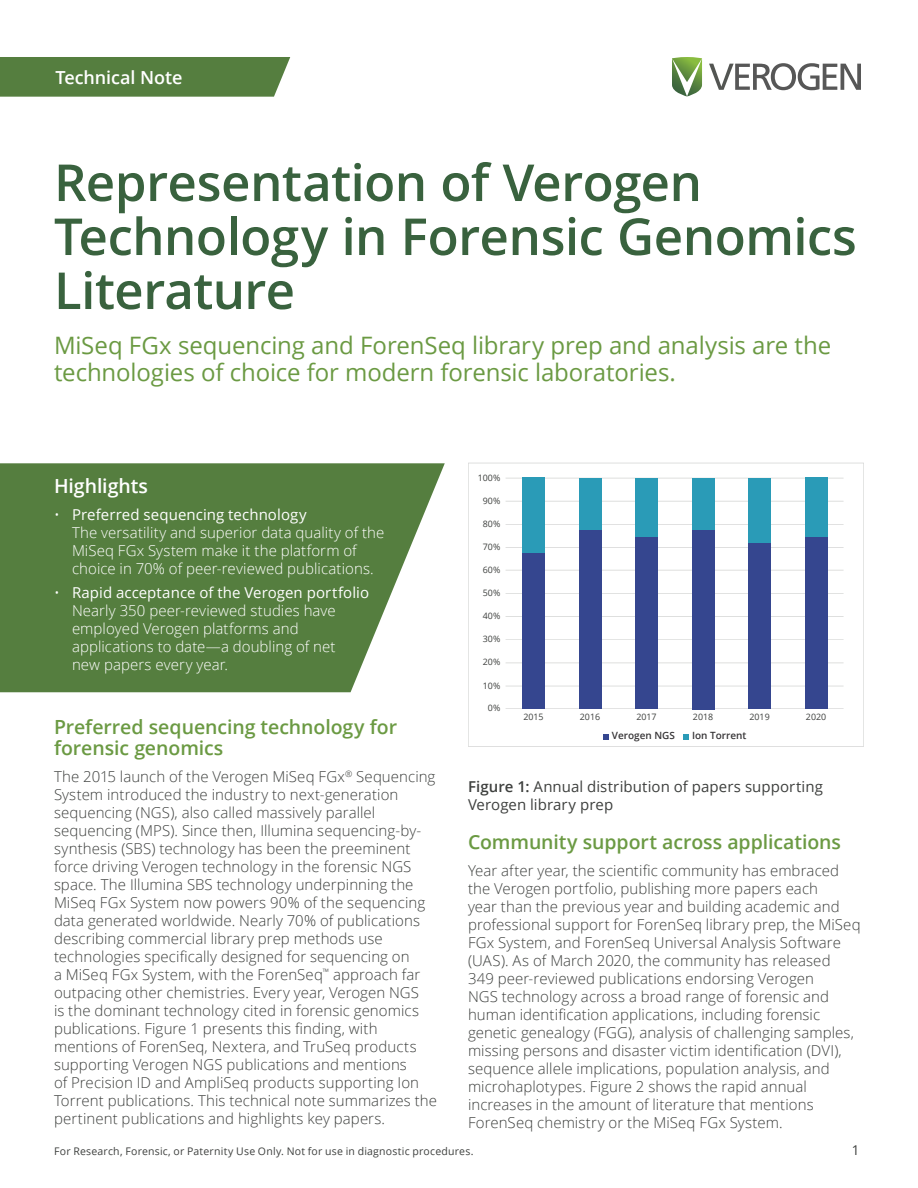
<style>
.page{position:relative;width:918px;height:1188px;background:#fff}
.page>*{position:absolute;margin:0;border:0;box-sizing:border-box;transform-origin:0 0}
.document-cover-title{font:600 51px/54px "Open Sans";letter-spacing:-.01em;color:#39623e}
.document-subtitle-gr{font:24px/27px "Open Sans";letter-spacing:-.005em;color:#6b9a43}
.section-heading-1{font:600 19.5px/21px "Open Sans";letter-spacing:-.005em;color:#6b9a43}
.section-heading-1-2{font:600 19.5px "Open Sans";letter-spacing:-.005em;color:#fff}
.section-subheading-2{font:600 18px "Open Sans";letter-spacing:-.005em;color:#fff}
.body-copy{font:300 15px/18px "Open Sans";letter-spacing:.005em;color:#3e403e}
.t1{font:300 15px/18px "Open Sans";letter-spacing:.005em;color:#fff}
.figure-caption{font:15px/18px "Open Sans";letter-spacing:.005em;color:#3e403e}
.page-number-gray{font:13.5px "Open Sans";color:#3e403e}
.footer-copy{font:10.5px "Open Sans";letter-spacing:.02em;color:#3e403e}
.t2{font:600 10.05px "Open Sans";color:#363436}
.t3{font:8.85px "Open Sans";color:#3e403e}
.s1{font-weight:400}
.s2{font-weight:600}
</style>
<div class="page">
<svg style="left:603px;top:734px;width:6px;height:5px"></svg>
<svg style="left:684px;top:734px;width:5px;height:5px"></svg>
<hr style="left:506px;top:686px;width:338px;height:1px;background:#535652">
<hr style="left:506px;top:663px;width:338px;height:1px;background:#535652">
<hr style="left:506px;top:639px;width:338px;height:1px;background:#535652">
<hr style="left:506px;top:616px;width:338px;height:1px;background:#535652">
<hr style="left:506px;top:593px;width:338px;height:1px;background:#535652">
<hr style="left:506px;top:570px;width:338px;height:1px;background:#535652">
<hr style="left:506px;top:547px;width:338px;height:1px;background:#535652">
<hr style="left:506px;top:524px;width:338px;height:1px;background:#535652">
<hr style="left:506px;top:501px;width:338px;height:1px;background:#535652">
<hr style="left:506px;top:708px;width:338px;height:1px;background:#535652">
<hr style="left:506px;top:478px;width:338px;height:1px;background:#535652">
<div style="left:522px;top:530px;width:23px;height:179px;background:#35468f"></div>
<div style="left:522px;top:478px;width:23px;height:75px;background:#2a9bb7"></div>
<div style="left:579px;top:530px;width:22px;height:179px;background:#35468f"></div>
<div style="left:579px;top:478px;width:22px;height:52px;background:#2a9bb7"></div>
<div style="left:749px;top:543px;width:22px;height:166px;background:#35468f"></div>
<div style="left:749px;top:478px;width:22px;height:64px;background:#2a9bb7"></div>
<div style="left:635px;top:478px;width:23px;height:64px;background:#2a9bb7"></div>
<div style="left:635px;top:538px;width:23px;height:171px;background:#35468f"></div>
<div style="left:692px;top:478px;width:22px;height:75px;background:#2a9bb7"></div>
<div style="left:692px;top:530px;width:22px;height:179px;background:#35468f"></div>
<div style="left:805px;top:478px;width:22px;height:64px;background:#2a9bb7"></div>
<div style="left:805px;top:537px;width:22px;height:172px;background:#35468f"></div>
<svg style="left:709px;top:63px;width:152px;height:27px"></svg>
<svg style="left:672px;top:57px;width:30px;height:39px"></svg>
<svg style="left:0;top:463px;width:445px;height:229px;background:#668b52"></svg>
<div style="left:0;top:57px;width:290px;height:40px;background:#557e3f"></div>
<p class="section-subheading-2" style="left:56px;top:65px;width:128px">Technical Note</p>
<p class="document-cover-title" style="left:54px;top:154px;width:804px">Representation of Verogen<br>Technology in Forensic Genomics<br>Literature</p>
<p class="document-subtitle-gr" style="left:54px;top:331px;width:779px">MiSeq FGx sequencing and ForenSeq library prep and analysis are the technologies of choice for modern forensic laboratories.</p>
<p class="section-heading-1-2" style="left:54px;top:473px;width:96px">Highlights</p>
<p class="t1" style="left:72px;top:505px;width:314px;text-indent:-18px">• <span class="s1">Preferred sequencing technology<br></span>The versatility and superior data quality of the MiSeq FGx System make it the platform of choice in 70% of peer-reviewed publications.</p>
<p class="t1" style="left:72px;top:583px;width:299px;text-indent:-18px">• <span class="s1">Rapid acceptance of the Verogen portfolio </span>Nearly 350 peer-reviewed studies have employed Verogen platforms and applications to date—a doubling of net<br>new papers every year.</p>
<p class="section-heading-1" style="left:54px;top:716px;width:345px">Preferred sequencing technology for forensic genomics</p>
<p class="body-copy" style="left:54px;top:767px;width:385px">The 2015 launch of the Verogen MiSeq FGx<sup>®</sup> Sequencing System introduced the industry to next-generation sequencing (NGS), also called massively parallel sequencing (MPS). Since then, Illumina sequencing-by&shy;synthesis (SBS) technology has been the preeminent force driving Verogen technology in the forensic NGS space. The Illumina SBS technology underpinning the MiSeq FGx System now powers 90% of the sequencing data generated worldwide. Nearly 70% of publications describing commercial library prep methods use technologies specifically designed for sequencing on<br>a MiSeq FGx System, with the ForenSeq<sup>™</sup> approach far outpacing other chemistries. Every year, Verogen NGS<br>is the dominant technology cited in forensic genomics publications. Figure 1 presents this finding, with mentions of ForenSeq, Nextera, and TruSeq products supporting Verogen NGS publications and mentions<br>of Precision ID and AmpliSeq products supporting Ion Torrent publications. This technical note summarizes the pertinent publications and highlights key papers.</p>
<p class="t3" style="left:478px;top:472px;width:24px">100%</p>
<p class="t3" style="left:483px;top:495px;width:19px">90%</p>
<p class="t3" style="left:483px;top:517px;width:19px">80%</p>
<p class="t3" style="left:483px;top:540px;width:19px">70%</p>
<p class="t3" style="left:483px;top:563px;width:19px">60%</p>
<p class="t3" style="left:483px;top:587px;width:19px">50%</p>
<p class="t3" style="left:483px;top:610px;width:19px">40%</p>
<p class="t3" style="left:483px;top:633px;width:19px">30%</p>
<p class="t3" style="left:483px;top:656px;width:19px">20%</p>
<p class="t3" style="left:483px;top:679px;width:19px">10%</p>
<p class="t3" style="left:488px;top:702px;width:14px">0%</p>
<p class="t3" style="left:523px;top:711px;width:22px">2015</p>
<p class="t3" style="left:580px;top:711px;width:22px">2016</p>
<p class="t3" style="left:636px;top:711px;width:22px">2017</p>
<p class="t3" style="left:693px;top:711px;width:22px">2018</p>
<p class="t3" style="left:749px;top:711px;width:22px">2019</p>
<p class="t3" style="left:806px;top:711px;width:22px">2020</p>
<p class="t2" style="left:612px;top:729px;width:65px">Verogen NGS</p>
<p class="t2" style="left:692px;top:729px;width:56px">Ion Torrent</p>
<p class="figure-caption" style="left:468px;top:777px;width:356px"><span class="s2">Figure 1:</span> Annual distribution of papers supporting<br>Verogen library prep</p>
<p class="section-heading-1" style="left:468px;top:831px;width:375px">Community support across applications</p>
<p class="body-copy" style="left:468px;top:861px;width:394px">Year after year, the scientific community has embraced the Verogen portfolio, publishing more papers each<br>year than the previous year and building academic and professional support for ForenSeq library prep, the MiSeq FGx System, and ForenSeq Universal Analysis Software (UAS). As of March 2020, the community has released<br>349 peer-reviewed publications endorsing Verogen<br>NGS technology across a broad range of forensic and human identification applications, including forensic genetic genealogy (FGG), analysis of challenging samples, missing persons and disaster victim identification (DVI), sequence allele implications, population analysis, and microhaplotypes. Figure 2 shows the rapid annual increases in the amount of literature that mentions ForenSeq chemistry or the MiSeq FGx System.</p>
<p class="footer-copy" style="left:54px;top:1144px;width:421px">For Research, Forensic, or Paternity Use Only. Not for use in diagnostic procedures.</p>
<p class="page-number-gray" style="left:852px;top:1141px;width:9px">1</p>
</div>
